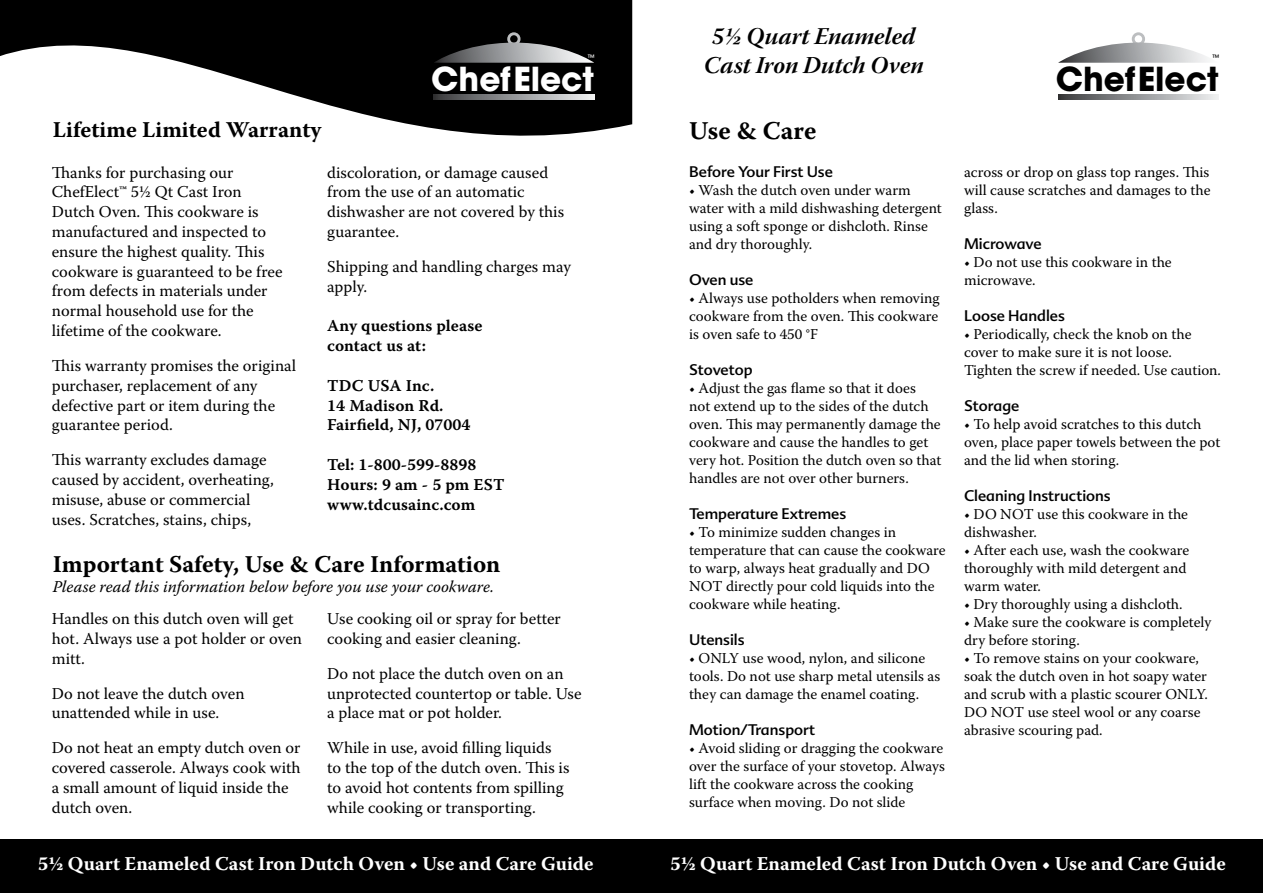
<style>
.page{position:relative;width:1263px;height:893px;background:#fff}
.page>*{position:absolute;margin:0;border:0;box-sizing:border-box;transform-origin:0 0}
.t1{font:700 32.85px "ITC Avant Garde Std";color:#fff}
.t2{font:700 32.85px "ITC Avant Garde Std";color:#000}
.t3{font:700 25.5px "Warnock Pro";color:#000}
.t4{font:700 24px "Warnock Pro";color:#000}
.t5{font:24px/28.8px "Warnock Pro Bold It Subh";color:#000;text-align:center}
.t6{font:700 22.5px "Warnock Pro";color:#000}
.t7{font:700 19.5px "Warnock Pro";color:#fff}
.t8{font:16.5px/19.8px "Warnock Pro";color:#000}
.t9{font:16.5px/19.8px "Warnock Pro Semibold Capt";color:#000}
.t10{font:italic 16.5px "Warnock Pro";color:#000}
.t11{font:15px/18px "Warnock Pro";color:#000}
.t12{font:15px "Advert OT";color:#000}
.t13{font:500 7.35px "ITC Avant Garde Std";color:#fff}
.t14{font:500 7.35px "ITC Avant Garde Std";color:#000}
</style>
<div class="page">
<svg style="left:0;top:0;width:632px;height:136px;fill:#000"></svg>
<svg style="left:434px;top:94px;width:160px;height:6px"></svg>
<div style="left:507px;top:32px;width:13px;height:14px;border:3px solid #bcbec0;border-radius:50%"></div>
<svg style="left:434px;top:43px;width:160px;height:20px;background:#727374"></svg>
<div style="left:0;top:840px;width:1263px;height:53px;background:#000"></div>
<svg style="left:1058px;top:94px;width:161px;height:6px"></svg>
<div style="left:1132px;top:32px;width:13px;height:14px;border:3px solid #bcbec0;border-radius:50%"></div>
<svg style="left:1058px;top:43px;width:151px;height:20px"></svg>
<p class="t13" style="left:588px;top:53px;width:9px">™</p>
<h3 class="t6" style="left:53px;top:116px;width:270px">Lifetime Limited Warranty</h3>
<h1 class="t1" style="left:431px;top:57px;width:164px">ChefElect</h1>
<p class="t8" style="left:52px;top:162px;width:232px">Thanks for purchasing our<br>ChefElect™ 5½ Qt Cast Iron<br>Dutch Oven. This cookware is manufactured and inspected to ensure the highest quality. This cookware is guaranteed to be free from defects in materials under normal household use for the lifetime of the cookware.</p>
<p class="t8" style="left:52px;top:355px;width:246px">This warranty promises the original purchaser, replacement of any defective part or item during the guarantee period.</p>
<p class="t8" style="left:52px;top:449px;width:224px">This warranty excludes damage caused by accident, overheating, misuse, abuse or commercial uses. Scratches, stains, chips,</p>
<p class="t8" style="left:327px;top:162px;width:238px">discoloration, or damage caused from the use of an automatic dishwasher are not covered by this guarantee.</p>
<p class="t8" style="left:327px;top:256px;width:245px">Shipping and handling charges may apply.</p>
<p class="t9" style="left:327px;top:316px;width:157px">Any questions please contact us at:</p>
<p class="t9" style="left:327px;top:375px;width:145px">TDC USA Inc.<br>14 Madison Rd.<br>Fairfield, NJ, 07004</p>
<p class="t9" style="left:327px;top:454px;width:179px">Tel: 1-800-599-8898<br>Hours: 9 am - 5 pm EST www.tdcusainc.com</p>
<h3 class="t4" style="left:53px;top:550px;width:449px">Important Safety, Use &amp; Care Information</h3>
<p class="t10" style="left:53px;top:576px;width:443px">Please read this information below before you use your cookware.</p>
<p class="t8" style="left:52px;top:609px;width:252px">Handles on this dutch oven will get hot. Always use a pot holder or oven mitt.</p>
<p class="t8" style="left:52px;top:683px;width:194px">Do not leave the dutch oven unattended while in use.</p>
<p class="t8" style="left:52px;top:738px;width:250px">Do not heat an empty dutch oven or covered casserole. Always cook with a small amount of liquid inside the dutch oven.</p>
<p class="t8" style="left:327px;top:609px;width:235px">Use cooking oil or spray for better cooking and easier cleaning.</p>
<p class="t8" style="left:327px;top:663px;width:256px">Do not place the dutch oven on an unprotected countertop or table. Use a place mat or pot holder.</p>
<p class="t8" style="left:327px;top:738px;width:244px">While in use, avoid filling liquids to the top of the dutch oven. This is to avoid hot contents from spilling while cooking or transporting.</p>
<h3 class="t5" style="left:704px;top:22px;width:222px">5½ Quart Enameled<br>Cast Iron Dutch Oven</h3>
<h2 class="t3" style="left:689px;top:115px;width:129px">Use &amp; Care</h2>
<p class="t12" style="left:689px;top:162px;width:145px">Before Your First Use</p>
<p class="t11" style="left:689px;top:181px;width:254px">• Wash the dutch oven under warm water with a mild dishwashing detergent using a soft sponge or dishcloth. Rinse and dry thoroughly.</p>
<p class="t12" style="left:689px;top:270px;width:66px">Oven use</p>
<p class="t11" style="left:689px;top:289px;width:252px;text-align:justify">• Always use potholders when removing cookware from the oven. This cookware is oven safe to 450 °F</p>
<p class="t12" style="left:689px;top:360px;width:65px">Stovetop</p>
<p class="t11" style="left:689px;top:379px;width:254px">• Adjust the gas flame so that it does<br>not extend up to the sides of the dutch oven. This may permanently damage the cookware and cause the handles to get very hot. Position the dutch oven so that handles are not over other burners.</p>
<p class="t12" style="left:689px;top:504px;width:159px">Temperature Extremes</p>
<p class="t11" style="left:689px;top:523px;width:258px">• To minimize sudden changes in temperature that can cause the cookware to warp, always heat gradually and DO NOT directly pour cold liquids into the cookware while heating.</p>
<p class="t12" style="left:689px;top:630px;width:57px">Utensils</p>
<p class="t11" style="left:689px;top:649px;width:253px">• ONLY use wood, nylon, and silicone tools. Do not use sharp metal utensils as they can damage the enamel coating.</p>
<p class="t12" style="left:689px;top:720px;width:127px">Motion/Transport</p>
<p class="t11" style="left:689px;top:739px;width:257px">• Avoid sliding or dragging the cookware over the surface of your stovetop. Always lift the cookware across the cooking surface when moving. Do not slide</p>
<p class="t14" style="left:1212px;top:53px;width:9px">™</p>
<h1 class="t2" style="left:1056px;top:57px;width:164px">ChefElect</h1>
<p class="t11" style="left:964px;top:162px;width:248px;text-align:justify">across or drop on glass top ranges. This will cause scratches and damages to the glass.</p>
<p class="t12" style="left:964px;top:234px;width:79px">Microwave</p>
<p class="t11" style="left:964px;top:252px;width:209px">• Do not use this cookware in the microwave.</p>
<p class="t12" style="left:964px;top:306px;width:102px">Loose Handles</p>
<p class="t11" style="left:964px;top:324px;width:258px">• Periodically, check the knob on the cover to make sure it is not loose.<br>Tighten the screw if needed. Use caution.</p>
<p class="t12" style="left:964px;top:396px;width:57px">Storage</p>
<p class="t11" style="left:964px;top:414px;width:258px">• To help avoid scratches to this dutch oven, place paper towels between the pot and the lid when storing.</p>
<p class="t12" style="left:964px;top:486px;width:148px">Cleaning Instructions</p>
<p class="t11" style="left:964px;top:504px;width:225px">• DO NOT use this cookware in the dishwasher.</p>
<p class="t11" style="left:964px;top:540px;width:227px">• After each use, wash the cookware thoroughly with mild detergent and warm water.</p>
<p class="t11" style="left:964px;top:594px;width:220px">• Dry thoroughly using a dishcloth.</p>
<p class="t11" style="left:964px;top:612px;width:249px">• Make sure the cookware is completely dry before storing.</p>
<p class="t11" style="left:964px;top:648px;width:245px">• To remove stains on your cookware, soak the dutch oven in hot soapy water and scrub with a plastic scourer ONLY.<br>DO NOT use steel wool or any coarse abrasive scouring pad.</p>
<h3 class="t7" style="left:38px;top:851px;width:557px">5½ Quart Enameled Cast Iron Dutch Oven • Use and Care Guide</h3>
<h3 class="t7" style="left:670px;top:851px;width:557px">5½ Quart Enameled Cast Iron Dutch Oven • Use and Care Guide</h3>
</div>
